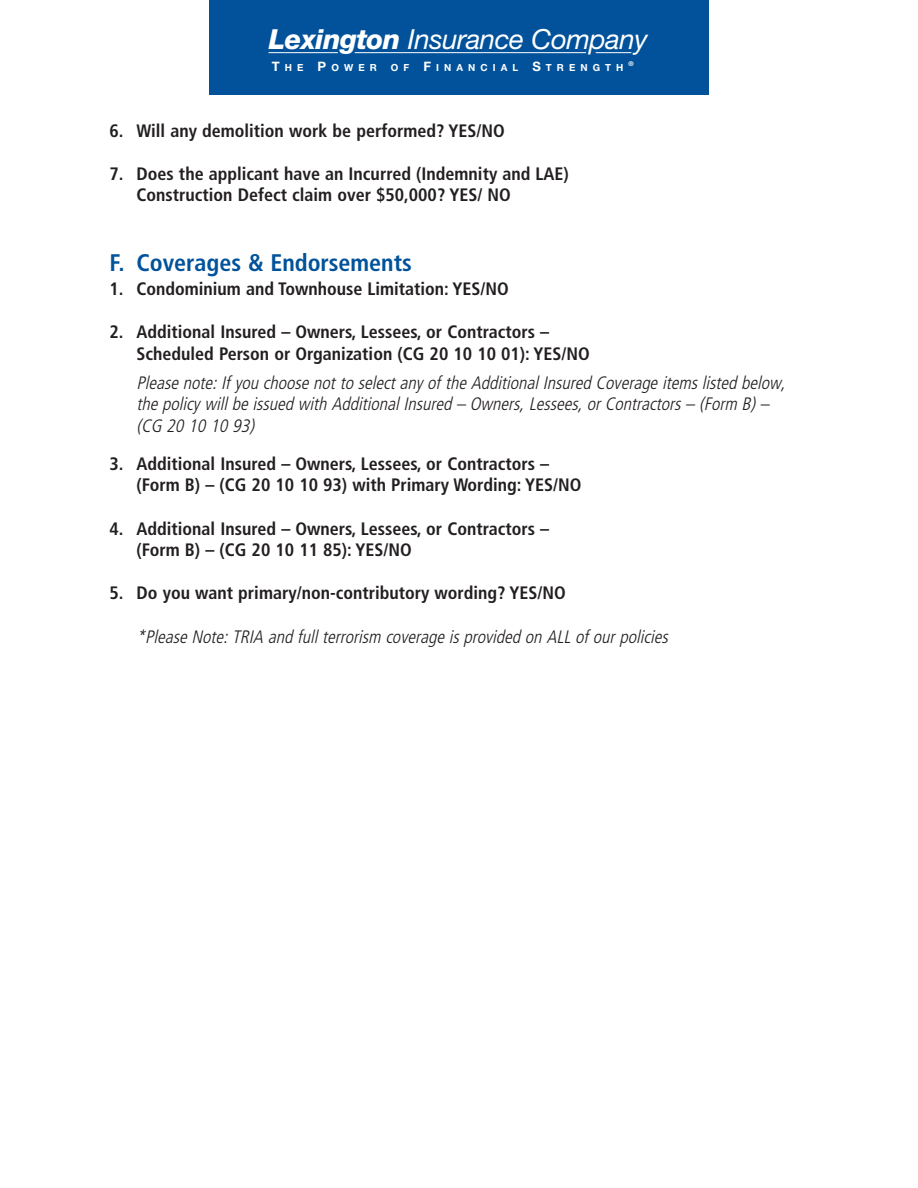
<style>
.page{position:relative;width:918px;height:1188px;background:#fff}
.page>*{position:absolute;margin:0;border:0;box-sizing:border-box;transform-origin:0 0}
.t1{font:italic 27.6px "Helvetica Neue";letter-spacing:-.015em;color:#fff}
.t2{font:700 condensed 24px "Frutiger";color:#01529a}
.t3{font:700 condensed 18px/21.6px "Frutiger";color:#231f20}
.t4{font:italic 300 condensed 18px/21.6px "Frutiger";color:#231f20}
.t5{font:700 9.75px "Helvetica Neue";letter-spacing:.52em;color:#fff}
.t6{font:700 6.45px "Helvetica Neue";color:#fff}
.s1{font-weight:800}
.s2{font-size:13.05px}
</style>
<div class="page">
<div style="left:209px;top:0;width:500px;height:94px;background:#01529a"></div>
<hr style="left:355px;top:52px;width:231px;height:1px;background:#fff">
<hr style="left:596px;top:52px;width:35px;height:1px;background:#fff">
<hr style="left:269px;top:52px;width:69px;height:1px;background:#fff">
<h1 class="t1" style="left:269px;top:29px;width:380px"><span class="s1">Lexington</span> Insurance Company</h1>
<p class="t5" style="left:272px;top:64px;width:106px"><span class="s2">T</span>HE <span class="s2">P</span>OWER</p>
<p class="t5" style="left:391px;top:64px;width:234px">OF <span class="s2">F</span>INANCIAL <span class="s2">S</span>TRENGTH</p>
<p class="t6" style="left:629px;top:61px;width:7px">®</p>
<p class="t3" style="left:110px;top:121px;width:397px">6. Will any demolition work be performed? YES/NO</p>
<p class="t3" style="left:136px;top:164px;width:434px;text-indent:-27px">7. Does the applicant have an Incurred (Indemnity and LAE)<br>Construction Defect claim over $50,000? YES/ NO</p>
<h2 class="t2" style="left:110px;top:253px;width:304px">F. Coverages &amp; Endorsements</h2>
<p class="t3" style="left:110px;top:279px;width:401px">1. Condominium and Townhouse Limitation: YES/NO</p>
<p class="t3" style="left:136px;top:322px;width:455px;text-indent:-27px">2. Additional Insured – Owners, Lessees, or Contractors –<br>Scheduled Person or Organization (CG 20 10 10 01): YES/NO</p>
<p class="t4" style="left:136px;top:373px;width:654px">Please note:If you choose notto selectany of the AdditionalInsured Coverage itemslisted below, the policy willbe issued with AdditionalInsured – Owners,Lessees,orContractors– (Form B)– (CG 20 10 10 93)</p>
<p class="t3" style="left:136px;top:454px;width:446px;text-indent:-27px">3. Additional Insured – Owners, Lessees, or Contractors – (Form B) – (CG 20 10 10 93) with Primary Wording: YES/NO</p>
<p class="t3" style="left:136px;top:519px;width:414px;text-indent:-27px">4. Additional Insured – Owners, Lessees, or Contractors – (Form B) – (CG 20 10 11 85): YES/NO</p>
<p class="t3" style="left:110px;top:584px;width:458px">5. Do you want primary/non-contributory wording? YES/NO</p>
<p class="t4" style="left:136px;top:627px;width:536px">*Please Note:TRIA and fullterrorism coverage isprovided on ALL of ourpolicies</p>
</div>
